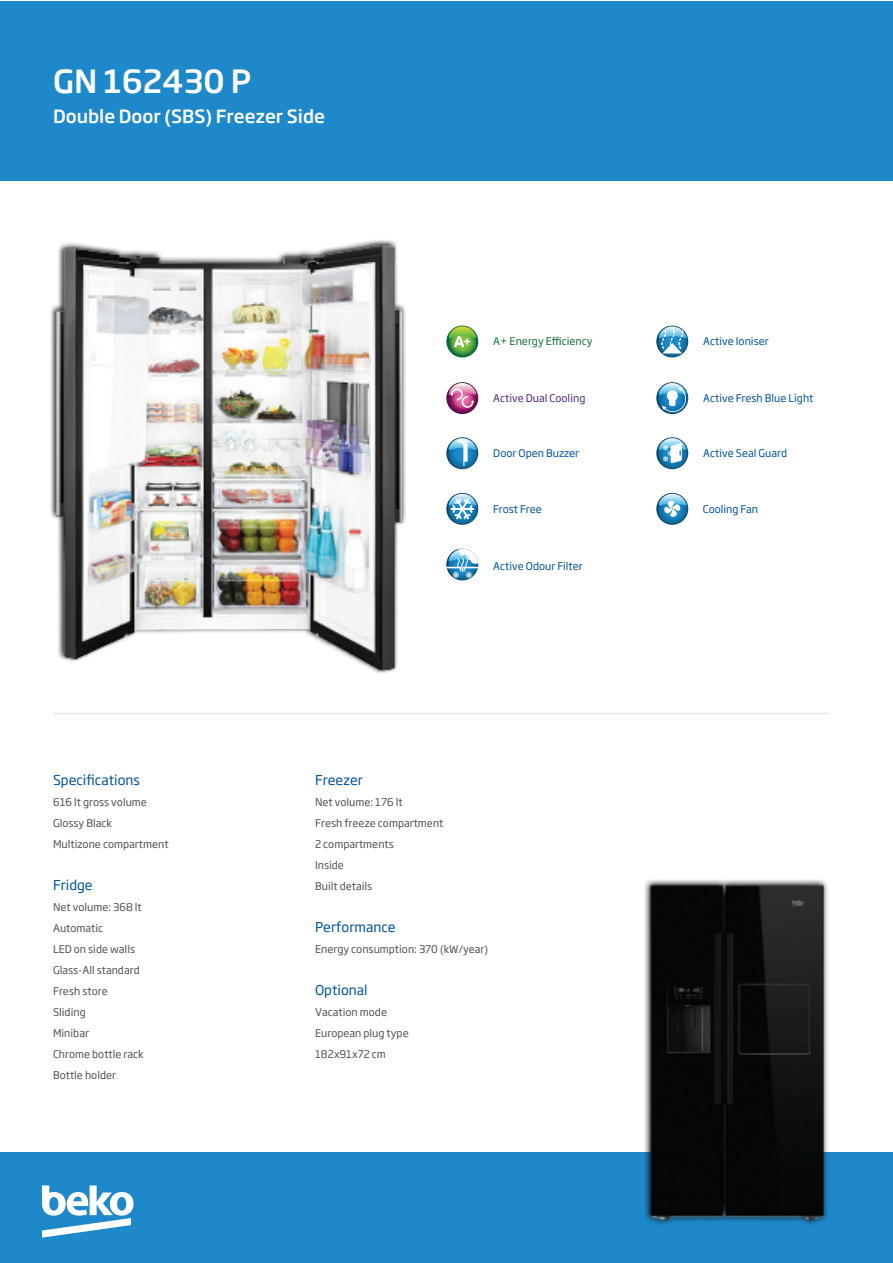
<style>
.page{position:relative;width:893px;height:1263px;background:#fff}
.page>*{position:absolute;margin:0;border:0;box-sizing:border-box;transform-origin:0 0}
.t1{font:500 31.5px "Soho Gothic Pro";color:#fff}
.t2{font:500 18px "Soho Gothic Pro";color:#fff}
.t3{font:13.5px "Soho Gothic Pro";color:#01549b}
.t4{font:10.5px/21px "Soho Gothic Pro";color:#4f5152}
.t5{font:10.5px "Soho Gothic Pro";color:#01549b}
.t6{font:10.5px "Soho Gothic Pro";color:#116f39}
.t7{font:10.5px "Soho Gothic Pro";color:#4f2a78}
</style>
<div class="page">
<div style="left:0;top:1152px;width:892px;height:111px;background:#1d89ca"></div>
<div style="left:0;top:1px;width:892px;height:180px;background:#1d89ca"></div>
<svg style="left:42px;top:1185px;width:92px;height:52px"></svg>
<hr style="left:53px;top:713px;width:776px;height:1px;background:#e5e6e6">
<img style="left:50px;top:240px;width:356px;height:433px">
<img style="left:644px;top:879px;width:184px;height:346px">
<svg style="left:446px;top:326px;width:32px;height:31px"></svg>
<svg style="left:448px;top:326px;width:29px;height:21px"></svg>
<svg style="left:446px;top:493px;width:32px;height:32px"></svg>
<svg style="left:448px;top:494px;width:29px;height:25px"></svg>
<svg style="left:446px;top:548px;width:32px;height:32px"></svg>
<svg style="left:447px;top:548px;width:31px;height:30px"></svg>
<svg style="left:656px;top:325px;width:33px;height:32px"></svg>
<svg style="left:656px;top:382px;width:32px;height:32px"></svg>
<svg style="left:658px;top:383px;width:29px;height:30px"></svg>
<svg style="left:656px;top:437px;width:32px;height:32px"></svg>
<svg style="left:658px;top:438px;width:29px;height:25px"></svg>
<svg style="left:656px;top:493px;width:32px;height:32px"></svg>
<svg style="left:658px;top:494px;width:29px;height:23px"></svg>
<svg style="left:446px;top:382px;width:32px;height:32px"></svg>
<svg style="left:448px;top:383px;width:29px;height:25px"></svg>
<svg style="left:446px;top:437px;width:32px;height:32px"></svg>
<svg style="left:448px;top:438px;width:29px;height:28px"></svg>
<h1 class="t1" style="left:53px;top:57px;width:200px">GN 162430 P</h1>
<h2 class="t2" style="left:53px;top:103px;width:274px">Double Door (SBS) Freezer Side</h2>
<p class="t6" style="left:493px;top:333px;width:101px">A+ Energy Efficiency</p>
<p class="t7" style="left:493px;top:390px;width:94px">Active Dual Cooling</p>
<p class="t5" style="left:493px;top:445px;width:87px">Door Open Buzzer</p>
<p class="t5" style="left:493px;top:501px;width:50px">Frost Free</p>
<p class="t5" style="left:493px;top:558px;width:91px">Active Odour Filter</p>
<p class="t3" style="left:53px;top:770px;width:88px">Specifications</p>
<p class="t4" style="left:53px;top:791px;width:117px">616 lt gross volume<br>Glossy Black<br>Multizone compartment</p>
<p class="t3" style="left:53px;top:875px;width:41px">Fridge</p>
<p class="t4" style="left:53px;top:896px;width:92px">Net volume: 368 lt<br>Automatic<br>LED on side walls<br>Glass-All standard<br>Fresh store<br>Sliding<br>Minibar<br>Chrome bottle rack<br>Bottle holder</p>
<p class="t3" style="left:315px;top:770px;width:49px">Freezer</p>
<p class="t4" style="left:315px;top:791px;width:130px">Net volume: 176 lt<br>Fresh freeze compartment<br>2 compartments<br>Inside<br>Built details</p>
<p class="t3" style="left:315px;top:917px;width:82px">Performance</p>
<p class="t4" style="left:315px;top:938px;width:175px">Energy consumption: 370 (kW/year)</p>
<p class="t3" style="left:315px;top:980px;width:54px">Optional</p>
<p class="t4" style="left:315px;top:1001px;width:95px">Vacation mode<br>European plug type<br>182x91x72 cm</p>
<p class="t5" style="left:703px;top:333px;width:67px">Active Ioniser</p>
<p class="t5" style="left:703px;top:390px;width:112px">Active Fresh Blue Light</p>
<p class="t5" style="left:703px;top:445px;width:85px">Active Seal Guard</p>
<p class="t5" style="left:703px;top:501px;width:57px">Cooling Fan</p>
</div>
